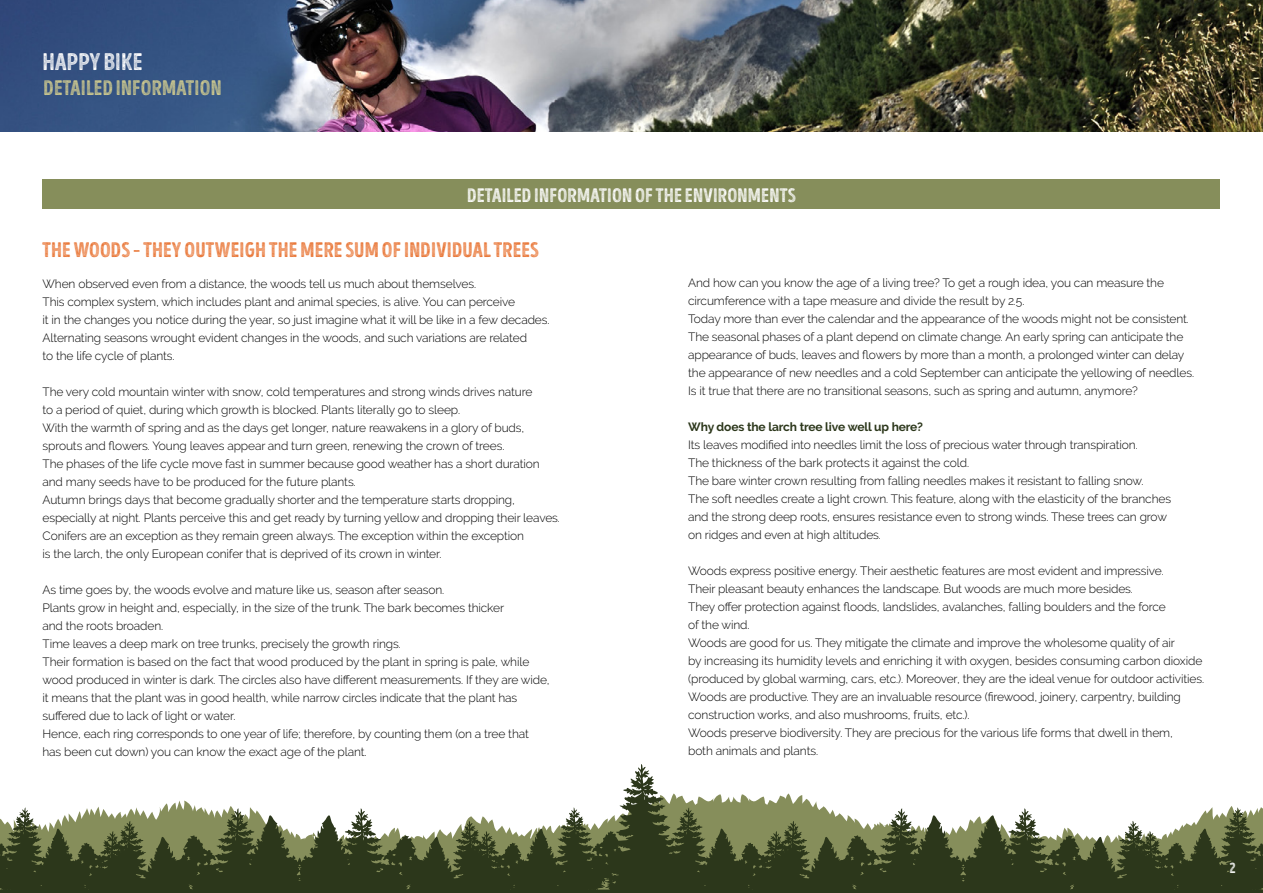
<style>
.page{position:relative;width:1263px;height:893px;background:#fff}
.page>*{position:absolute;margin:0;border:0;box-sizing:border-box;transform-origin:0 0}
.t1{font:24px "Intro Head HUC L Base";letter-spacing:.01em;color:#fff}
.t2{font:21px "Intro Head HUC L Base";letter-spacing:.01em;color:#e97738}
.t3{font:21px "Intro Head HUC L Base";letter-spacing:.01em;color:#cfca8f}
.t4{font:19.5px "Intro Head HUC L Base";letter-spacing:.01em;color:#fff}
.t5{font:15px "Intro Head HUC L Base";color:#fff}
.t6{font:300 12px/18px "Raleway";letter-spacing:-.01em;color:#000}
.t7{font:700 12px "Raleway";letter-spacing:-.01em;color:#2c371b}
</style>
<div class="page">
<svg style="left:683px;top:793px;width:580px;height:100px"></svg>
<svg style="left:0;top:764px;width:683px;height:129px"></svg>
<div style="left:43px;top:180px;width:1177px;height:29px;background:#868e5b"></div>
<img style="left:0;top:0;width:1263px;height:132px">
<h1 class="t1" style="left:43px;top:47px;width:102px">HAPPY BIKE</h1>
<h2 class="t3" style="left:44px;top:75px;width:179px">DETAILED INFORMATION</h2>
<h3 class="t4" style="left:467px;top:183px;width:330px">DETAILED INFORMATION OF THE ENVIRONMENTS</h3>
<h2 class="t2" style="left:43px;top:237px;width:498px">THE WOODS – THEY OUTWEIGH THE MERE SUM OF INDIVIDUAL TREES</h2>
<p class="t6" style="left:43px;top:274px;width:509px">When observed even from a distance, the woods tell us much about themselves.<br>This complex system, which includes plant and animal species, is alive. You can perceive<br>it in the changes you notice during the year, so just imagine what it will be like in a few decades.<br>Alternating seasons wrought evident changes in the woods, and such variations are related<br>to the life cycle of plants.</p>
<p class="t6" style="left:43px;top:382px;width:519px">The very cold mountain winter with snow, cold temperatures and strong winds drives nature<br>to a period of quiet, during which growth is blocked. Plants literally go to sleep.<br>With the warmth of spring and as the days get longer, nature reawakens in a glory of buds, sprouts and flowers. Young leaves appear and turn green, renewing the crown of trees.<br>The phases of the life cycle move fast in summer because good weather has a short duration and many seeds have to be produced for the future plants.<br>Autumn brings days that become gradually shorter and the temperature starts dropping, especially at night. Plants perceive this and get ready by turning yellow and dropping their leaves.<br>Conifers are an exception as they remain green always. The exception within the exception<br>is the larch, the only European conifer that is deprived of its crown in winter.</p>
<p class="t6" style="left:43px;top:580px;width:509px">As time goes by, the woods evolve and mature like us, season after season.<br>Plants grow in height and, especially, in the size of the trunk. The bark becomes thicker<br>and the roots broaden.<br>Time leaves a deep mark on tree trunks, precisely the growth rings.<br>Their formation is based on the fact that wood produced by the plant in spring is pale, while wood produced in winter is dark. The circles also have different measurements. If they are wide, it means that the plant was in good health, while narrow circles indicate that the plant has suffered due to lack of light or water.<br>Hence, each ring corresponds to one year of life; therefore, by counting them (on a tree that has been cut down) you can know the exact age of the plant.</p>
<p class="t6" style="left:688px;top:273px;width:507px">And how can you know the age of a living tree? To get a rough idea, you can measure the circumference with a tape measure and divide the result by 2.5.<br>Today more than ever the calendar and the appearance of the woods might not be consistent.<br>The seasonal phases of a plant depend on climate change. An early spring can anticipate the appearance of buds, leaves and flowers by more than a month, a prolonged winter can delay the appearance of new needles and a cold September can anticipate the yellowing of needles.<br>Is it true that there are no transitional seasons, such as spring and autumn, anymore?</p>
<p class="t7" style="left:688px;top:420px;width:236px">Why does the larch tree live well up here?</p>
<p class="t6" style="left:688px;top:435px;width:484px">Its leaves modified into needles limit the loss of precious water through transpiration.<br>The thickness of the bark protects it against the cold.<br>The bare winter crown resulting from falling needles makes it resistant to falling snow.<br>The soft needles create a light crown. This feature, along with the elasticity of the branches and the strong deep roots, ensures resistance even to strong winds. These trees can grow on ridges and even at high altitudes.</p>
<p class="t6" style="left:688px;top:561px;width:517px">Woods express positive energy. Their aesthetic features are most evident and impressive.<br>Their pleasant beauty enhances the landscape. But woods are much more besides.<br>They offer protection against floods, landslides, avalanches, falling boulders and the force<br>of the wind.<br>Woods are good for us. They mitigate the climate and improve the wholesome quality of air<br>by increasing its humidity levels and enriching it with oxygen, besides consuming carbon dioxide (produced by global warming, cars, etc.). Moreover, they are the ideal venue for outdoor activities.<br>Woods are productive. They are an invaluable resource (firewood, joinery, carpentry, building construction works, and also mushrooms, fruits, etc.).<br>Woods preserve biodiversity. They are precious for the various life forms that dwell in them,<br>both animals and plants.</p>
<p class="t5" style="left:1229px;top:859px;width:8px">2</p>
</div>
